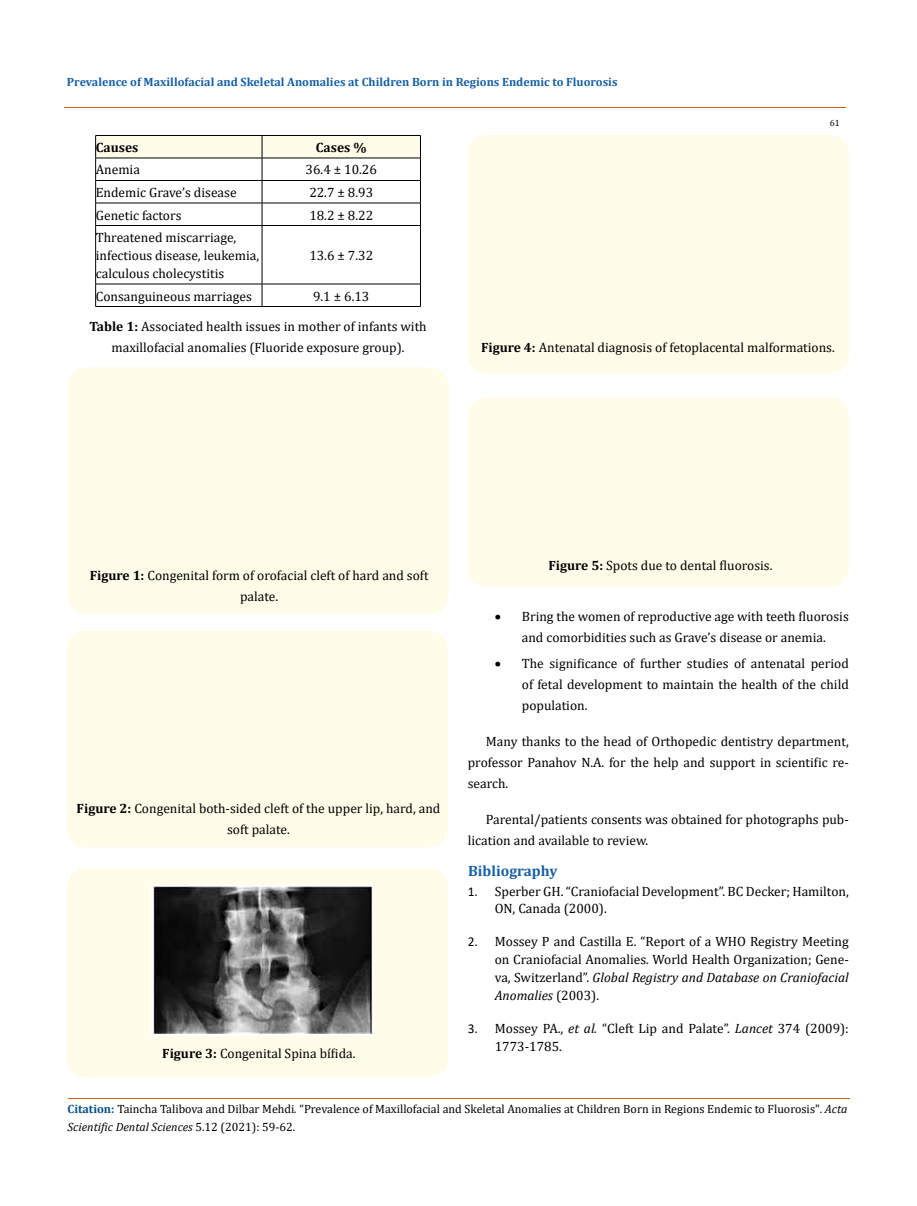
<style>
.page{position:relative;width:917px;height:1206px;background:#fff}
.page>*{position:absolute;margin:0;border:0;box-sizing:border-box;transform-origin:0 0}
.t1{font:700 15px "Cambria";color:#1560a6}
.t2{font:13.5px/21px "Cambria";color:#000}
.t3{font:700 13.5px "Cambria";color:#000}
.t4{font:12px/18px "Cambria";color:#000}
.t5{font:700 12px "Cambria";color:#1560a6}
.t6{font:9px "Cambria";color:#000}
.s1{font-weight:700}
.s2{font-family:"Calibri"}
.s3{font-style:italic}
.s4{font-weight:700;color:#035089}
</style>
<div class="page">
<svg style="left:95px;top:135px;width:326px;height:90px"></svg>
<hr style="left:95px;top:225px;width:167px;height:1px;background:#000">
<hr style="left:95px;top:226px;width:1px;height:58px;background:#000">
<hr style="left:262px;top:225px;width:158px;height:1px;background:#000">
<hr style="left:262px;top:226px;width:1px;height:58px;background:#000">
<hr style="left:420px;top:226px;width:1px;height:58px;background:#000">
<hr style="left:95px;top:284px;width:167px;height:1px;background:#000">
<svg style="left:95px;top:284px;width:1px;height:22px"></svg>
<hr style="left:262px;top:284px;width:158px;height:1px;background:#000">
<svg style="left:262px;top:284px;width:1px;height:22px"></svg>
<svg style="left:420px;top:284px;width:1px;height:22px"></svg>
<hr style="left:95px;top:306px;width:167px;height:1px;background:#000">
<hr style="left:262px;top:306px;width:158px;height:1px;background:#000">
<div style="left:68px;top:368px;width:380px;height:246px;background:#fffde9;border-radius:18px"></div>
<div style="left:468px;top:135px;width:380px;height:239px;background:#fffde9;border-radius:18px"></div>
<div style="left:468px;top:398px;width:380px;height:189px;background:#fffde9;border-radius:18px"></div>
<div style="left:67px;top:631px;width:381px;height:217px;background:#fffde9;border-radius:18px"></div>
<div style="left:67px;top:868px;width:381px;height:209px;background:#fffde9;border-radius:18px"></div>
<img style="left:151px;top:885px;width:222px;height:150px">
<hr style="left:64px;top:108px;width:781px;height:1px;background:#e05d1a">
<hr style="left:68px;top:1098px;width:781px;height:1px;background:#e05d1a">
<p class="t5" style="left:67px;top:73px;width:552px">Prevalence of Maxillofacial and Skeletal Anomalies at Children Born in Regions Endemic to Fluorosis</p>
<p class="t3" style="left:96px;top:138px;width:44px">Causes</p>
<p class="t3" style="left:316px;top:138px;width:52px">Cases %</p>
<p class="t2" style="left:96px;top:159px;width:46px">Anemia</p>
<p class="t2" style="left:305px;top:159px;width:73px">36.4 ± 10.26</p>
<p class="t2" style="left:96px;top:182px;width:142px">Endemic Grave’s disease</p>
<p class="t2" style="left:309px;top:182px;width:65px">22.7 ± 8.93</p>
<p class="t2" style="left:96px;top:204px;width:87px">Genetic factors</p>
<p class="t2" style="left:309px;top:204px;width:65px">18.2 ± 8.22</p>
<p class="t2" style="left:96px;top:228px;width:165px;line-height:18px">Threatened miscarriage, infectious disease, leukemia, calculous cholecystitis</p>
<p class="t2" style="left:309px;top:245px;width:65px">13.6 ± 7.32</p>
<p class="t6" style="left:829px;top:118px;width:11px">61</p>
<p class="t2" style="left:96px;top:285px;width:158px">Consanguineous marriages</p>
<p class="t2" style="left:313px;top:285px;width:58px">9.1 ± 6.13</p>
<p class="t2" style="left:89px;top:316px;width:339px;text-align:center"><span class="s1">Table 1:</span> Associated health issues in mother of infants with maxillofacial anomalies (Fluoride exposure group).</p>
<p class="t2" style="left:481px;top:337px;width:355px"><span class="s1">Figure 4:</span> Antenatal diagnosis of fetoplacental malformations.</p>
<p class="t2" style="left:90px;top:565px;width:340px;text-align:center"><span class="s1">Figure 1:</span> Congenital form of orofacial cleft of hard and soft palate.</p>
<p class="t2" style="left:77px;top:798px;width:365px;text-align:center"><span class="s1">Figure 2:</span> Congenital both-sided cleft of the upper lip, hard, and soft palate.</p>
<p class="t2" style="left:162px;top:1043px;width:195px"><span class="s1">Figure 3:</span> Congenital Spina bífida.</p>
<p class="t2" style="left:548px;top:555px;width:225px"><span class="s1">Figure 5:</span> Spots due to dental fluorosis.</p>
<p class="t2" style="left:495px;top:606px;width:355px;text-align:center">• Bring the women of reproductive age with teeth fluorosis and comorbidities such as Grave’s disease or anemia.</p>
<p class="t2" style="left:522px;top:653px;width:328px;text-align:justify;text-indent:-27px">• The significance of further studies of antenatal period of fetal development to maintain the health of the child population.</p>
<p class="t2" style="left:468px;top:731px;width:382px;text-align:justify;text-indent:18px">Many thanks to the head of Orthopedic dentistry department, professor Panahov N.A. for the help and support in scientific re&shy;search.</p>
<p class="t2" style="left:468px;top:809px;width:382px;text-indent:18px">Parental/patients consents was obtained for photographs pub&shy;lication and available to review.</p>
<p class="t1" style="left:468px;top:860px;width:91px">Bibliography</p>
<p class="t2" style="left:495px;top:882px;width:355px;line-height:18px;text-indent:-27px"><span class="s2">1.</span> Sperber GH. “Craniofacial Development”. BC Decker; Hamilton,<br>ON, Canada (2000).</p>
<p class="t2" style="left:495px;top:933px;width:355px;line-height:18px;text-align:justify;text-indent:-27px"><span class="s2">2.</span> Mossey P and Castilla E. “Report of a WHO Registry Meeting on Craniofacial Anomalies. World Health Organization; Gene&shy;va, Switzerland”. <span class="s3">Global Registry and Database on Craniofacial Anomalies</span> (2003).</p>
<p class="t2" style="left:495px;top:1020px;width:355px;line-height:18px;text-indent:-27px"><span class="s2">3.</span> Mossey PA., <span class="s3">et al.</span> “Cleft Lip and Palate”. <span class="s3">Lancet</span> 374 (2009):<br>1773-1785.</p>
<p class="t4" style="left:68px;top:1100px;width:781px"><span class="s4">Citation:</span> Taincha Talibova and Dilbar Mehdi<span class="s3">.</span> “Prevalence of Maxillofacial and Skeletal Anomalies at Children Born in Regions Endemic to Fluorosis". <span class="s3">Acta<br>Scientific Dental Sciences</span> 5.12 (2021): 59-62.</p>
</div>
